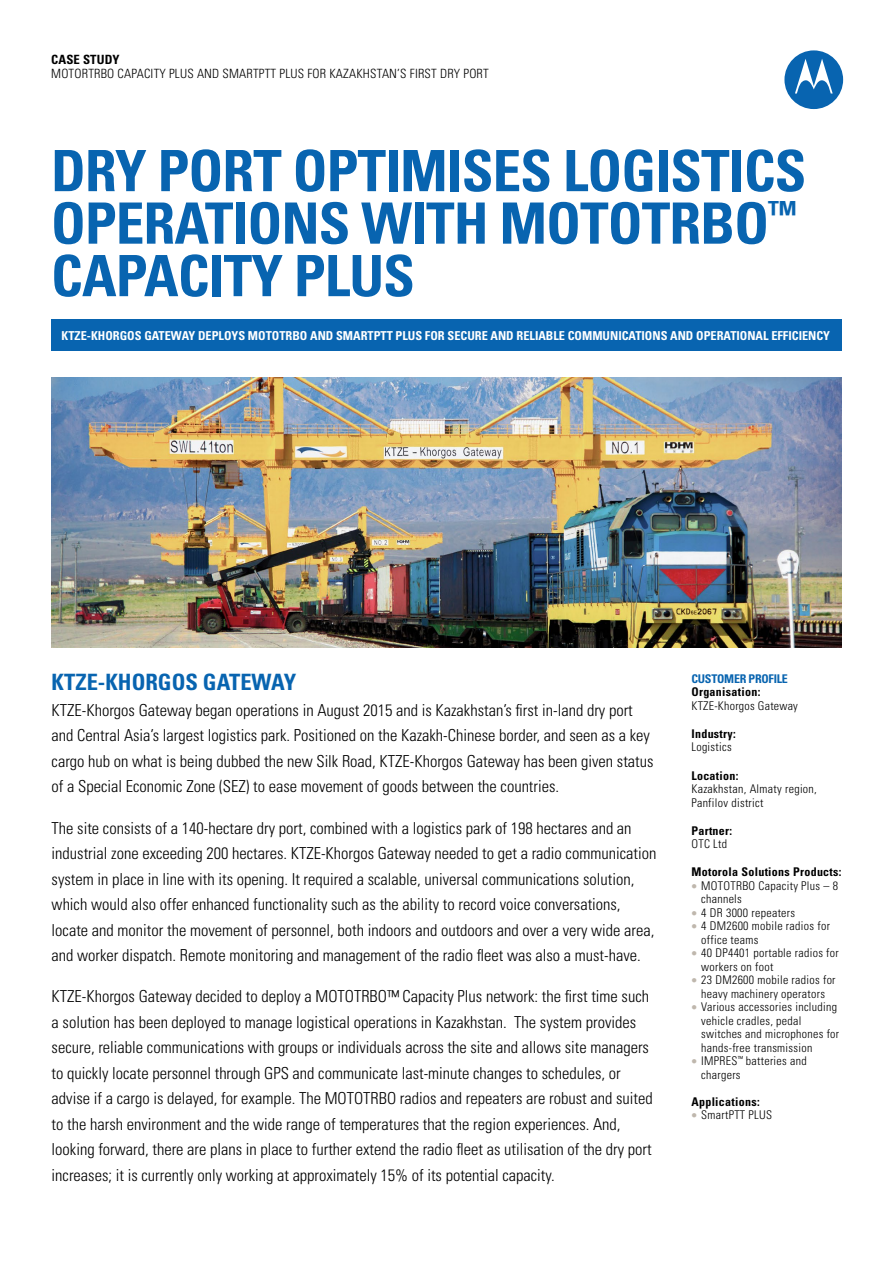
<style>
.page{position:relative;width:893px;height:1263px;background:#fff}
.page>*{position:absolute;margin:0;border:0;box-sizing:border-box;transform-origin:0 0}
.t1{font:700 condensed 57px/52.5px "Univers LT Std";letter-spacing:-.015em;color:#0864b0}
.t2{font:700 condensed 22.5px "Univers LT Std";color:#0864b0}
.t3{font:300 condensed 16.5px/25.5px "Univers LT Std";color:#000}
.t4{font:300 condensed 12.75px "Univers LT Std";letter-spacing:.015em;color:#000}
.t5{font:700 condensed 12.75px "Univers LT Std";letter-spacing:.01em;color:#000}
.t6{font:700 condensed 12.3px "Univers LT Std";color:#fff}
.t7{font:300 condensed 12px/13.5px "Univers LT Std";letter-spacing:.025em;color:#000}
.t8{font:700 condensed 12px "Univers LT Std";letter-spacing:.025em;color:#000}
.t9{font:700 condensed 12px "Univers LT Std";letter-spacing:-.02em;color:#0864b0}
.s1{color:#bfb7ad}
</style>
<div class="page">
<div style="left:784px;top:50px;width:59px;height:59px;background:#0864b0;border-radius:50%"></div>
<svg style="left:795px;top:59px;width:38px;height:34px"></svg>
<div style="left:51px;top:319px;width:791px;height:32px;background:#0864b0"></div>
<img style="left:51px;top:377px;width:790px;height:270px">
<p class="t5" style="left:51px;top:52px;width:70px">CASE STUDY</p>
<p class="t4" style="left:51px;top:65px;width:439px">MOTORTRBO CAPACITY PLUS AND SMARTPTT PLUS FOR KAZAKHSTAN’S FIRST DRY PORT</p>
<h1 class="t1" style="left:51px;top:144px;width:757px">DRY PORT OPTIMISES LOGISTICS<br>OPERATIONS WITH MOTOTRBO<sup>™<br></sup>CAPACITY PLUS</h1>
<p class="t6" style="left:62px;top:328px;width:770px">KTZE-KHORGOS GATEWAY DEPLOYS MOTOTRBO AND SMARTPTT PLUS FOR SECURE AND RELIABLE COMMUNICATIONS AND OPERATIONAL EFFICIENCY</p>
<h2 class="t2" style="left:52px;top:669px;width:246px">KTZE-KHORGOS GATEWAY</h2>
<p class="t3" style="left:52px;top:697px;width:603px">KTZE-Khorgos Gateway began operations in August 2015 and is Kazakhstan’s first in-land dry port and Central Asia’s largest logistics park. Positioned on the Kazakh-Chinese border, and seen as a key cargo hub on what is being dubbed the new Silk Road, KTZE-Khorgos Gateway has been given status of a Special Economic Zone (SEZ) to ease movement of goods between the countries.</p>
<p class="t3" style="left:52px;top:815px;width:606px">The site consists of a 140-hectare dry port, combined with a logistics park of 198 hectares and an industrial zone exceeding 200 hectares. KTZE-Khorgos Gateway needed to get a radio communication system in place in line with its opening. It required a scalable, universal communications solution, which would also offer enhanced functionality such as the ability to record voice conversations, locate and monitor the movement of personnel, both indoors and outdoors and over a very wide area, and worker dispatch. Remote monitoring and management of the radio fleet was also a must-have.</p>
<p class="t3" style="left:52px;top:984px;width:603px">KTZE-Khorgos Gateway decided to deploy a MOTOTRBO™ Capacity Plus network: the first time such a solution has been deployed to manage logistical operations in Kazakhstan. The system provides secure, reliable communications with groups or individuals across the site and allows site managers to quickly locate personnel through GPS and communicate last-minute changes to schedules, or advise if a cargo is delayed, for example. The MOTOTRBO radios and repeaters are robust and suited to the harsh environment and the wide range of temperatures that the region experiences. And, looking forward, there are plans in place to further extend the radio fleet as utilisation of the dry port increases; it is currently only working at approximately 15% of its potential capacity.</p>
<p class="t9" style="left:691px;top:671px;width:98px">CUSTOMER PROFILE</p>
<p class="t8" style="left:691px;top:685px;width:70px">Organisation:</p>
<p class="t7" style="left:691px;top:699px;width:108px">KTZE-Khorgos Gateway</p>
<p class="t8" style="left:691px;top:726px;width:46px">Industry:</p>
<p class="t7" style="left:691px;top:740px;width:42px">Logistics</p>
<p class="t8" style="left:691px;top:768px;width:49px">Location:</p>
<p class="t7" style="left:691px;top:782px;width:127px">Kazakhstan, Almaty region,<br>Panfilov district</p>
<p class="t8" style="left:691px;top:823px;width:42px">Partner:</p>
<p class="t7" style="left:691px;top:837px;width:37px">OTC Ltd</p>
<p class="t8" style="left:691px;top:864px;width:152px">Motorola Solutions Products:</p>
<p class="t7" style="left:701px;top:879px;width:138px;text-indent:-10px"><span class="s1">●</span> MOTOTRBO Capacity Plus – 8 channels</p>
<p class="t7" style="left:691px;top:906px;width:105px"><span class="s1">●</span> 4 DR 3000 repeaters</p>
<p class="t7" style="left:701px;top:919px;width:130px;text-indent:-10px"><span class="s1">●</span> 4 DM2600 mobile radios for office teams</p>
<p class="t7" style="left:701px;top:946px;width:139px;text-indent:-10px"><span class="s1">●</span> 40 DP4401 portable radios for workers on foot</p>
<p class="t7" style="left:691px;top:973px;width:146px;text-align:center"><span class="s1">●</span> 23 DM2600 mobile radios for heavy machinery operators</p>
<p class="t7" style="left:701px;top:1000px;width:140px;text-indent:-10px"><span class="s1">●</span> Various accessories including vehicle cradles, pedal switches and microphones for hands-free transmission</p>
<p class="t7" style="left:701px;top:1054px;width:107px;text-indent:-10px"><span class="s1">●</span> IMPRES<sup>™</sup> batteries and chargers</p>
<p class="t8" style="left:691px;top:1094px;width:70px">Applications:</p>
<p class="t7" style="left:691px;top:1108px;width:82px"><span class="s1">●</span> SmartPTT PLUS</p>
</div>
